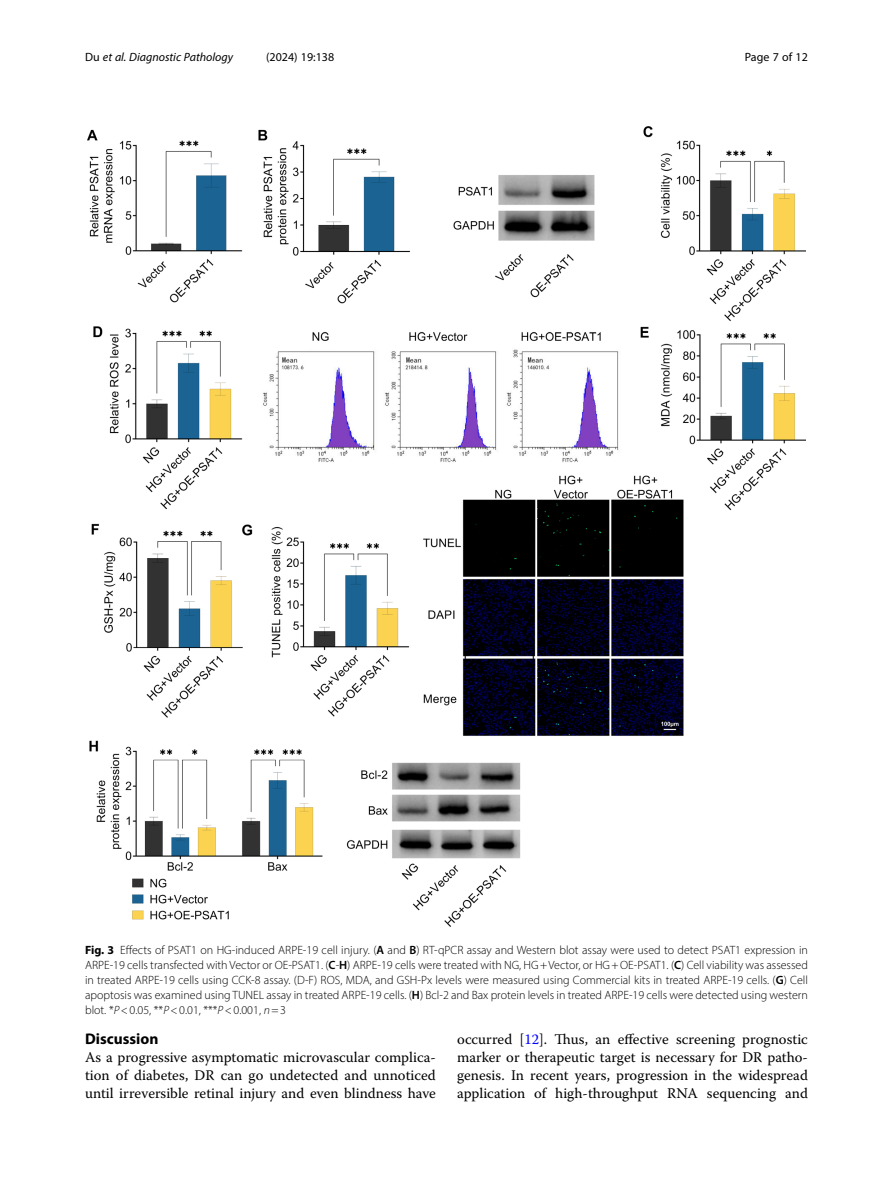
<style>
.page{position:relative;width:893px;height:1191px;background:#fff}
.page>*{position:absolute;margin:0;border:0;box-sizing:border-box;transform-origin:0 0}
.Head_1{font:700 15.45px "Myriad Pro";color:#000}
.Body_Text{font:14.7px/18px "Warnock Pro";color:#000;text-align:justify}
.Figure_Caption{font:300 12px/15px "Myriad Pro";color:#000;text-align:justify}
.t1{font:italic 12px "Myriad Pro";color:#000}
.t2{font:12px "Myriad Pro";color:#000}
.s1{font-style:normal}
.s2{font-weight:700}
.s3{font-weight:600}
.s4{font-style:italic}
.s5{color:#00f}
</style>
<div class="page">
<img style="left:87px;top:126px;width:719px;height:801px">
<p class="t1" style="left:85px;top:50px;width:150px"><span class="s1">Du</span> et al. Diagnostic Pathology</p>
<p class="t2" style="left:266px;top:50px;width:70px">(2024) 19:138</p>
<p class="t2" style="left:745px;top:50px;width:65px">Page 7 of 12</p>
<p class="Figure_Caption" style="left:85px;top:942px;width:724px"><span class="s2">Fig. 3</span> Effects of PSAT1 on HG-induced ARPE-19 cell injury. (<span class="s3">A</span> and <span class="s3">B</span>) RT-qPCR assay and Western blot assay were used to detect PSAT1 expression in ARPE-19 cells transfected with Vector or OE-PSAT1. (<span class="s3">C</span>-<span class="s3">H</span>) ARPE-19 cells were treated with NG, HG+Vector, or HG+OE-PSAT1. (<span class="s3">C</span>) Cell viability was assessed in treated ARPE-19 cells using CCK-8 assay. (D-F) ROS, MDA, and GSH-Px levels were measured using Commercial kits in treated ARPE-19 cells. (<span class="s3">G</span>) Cell apoptosis was examined using TUNEL assay in treated ARPE-19 cells. (<span class="s3">H</span>) Bcl-2 and Bax protein levels in treated ARPE-19 cells were detected using western blot. *<span class="s4">P</span>&lt;0.05, **<span class="s4">P</span>&lt;0.01, ***<span class="s4">P</span>&lt;0.001, <span class="s4">n</span>=3</p>
<p class="Head_1" style="left:85px;top:1029px;width:75px">Discussion</p>
<p class="Body_Text" style="left:85px;top:1048px;width:352px">As a progressive asymptomatic microvascular complica&shy;tion of diabetes, DR can go undetected and unnoticed until irreversible retinal injury and even blindness have</p>
<p class="Body_Text" style="left:457px;top:1030px;width:352px">occurred [<span class="s5">12</span>]. Thus, an effective screening prognostic marker or therapeutic target is necessary for DR patho&shy;genesis. In recent years, progression in the widespread application of high-throughput RNA sequencing and</p>
</div>
